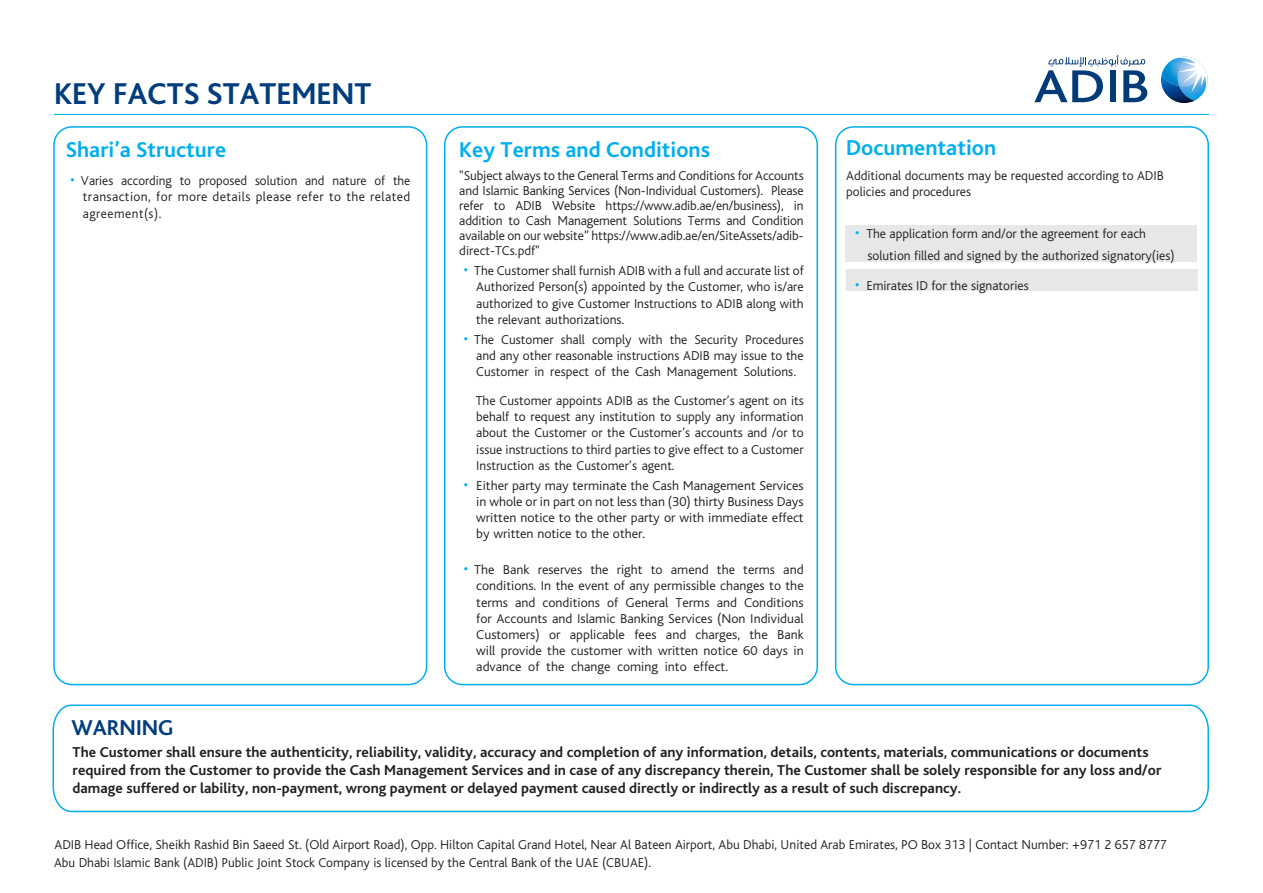
<style>
.page{position:relative;width:1263px;height:893px;background:#fff}
.page>*{position:absolute;margin:0;border:0;box-sizing:border-box;transform-origin:0 0}
.t1{font:700 31.5px "Bliss";color:#013d7d}
.t2{font:700 22.5px "Bliss";color:#00aeef}
.t3{font:700 22.5px "Bliss";color:#013d7d}
.t4{font:700 15px/18px "Bliss";color:#231f20}
.t5{font:300 13.5px/16.2px "Bliss";color:#231f20;text-align:justify}
.s1{font-size:16.5px;color:#00aeef}
</style>
<div class="page">
<img style="left:1162px;top:61px;width:9px;height:13px">
<img style="left:1161px;top:74px;width:33px;height:29px">
<svg style="left:1171px;top:56px;width:37px;height:45px"></svg>
<svg style="left:1034px;top:55px;width:113px;height:47px"></svg>
<hr style="left:54px;top:114px;width:1155px;height:1px;background:#00aeef">
<div style="left:53px;top:126px;width:374px;height:559px;border:2px solid #00aeef;border-radius:18px"></div>
<div style="left:444px;top:126px;width:374px;height:559px;border:2px solid #00aeef;border-radius:18px"></div>
<div style="left:835px;top:126px;width:374px;height:559px;border:2px solid #00aeef;border-radius:18px"></div>
<div style="left:846px;top:269px;width:352px;height:21px;background:#e6e7e9"></div>
<div style="left:845px;top:225px;width:352px;height:36px;background:#e6e7e9"></div>
<svg style="left:52px;top:704px;width:1157px;height:109px"></svg>
<p class="t1" style="left:54px;top:77px;width:319px">KEY FACTS STATEMENT</p>
<p class="t2" style="left:66px;top:138px;width:162px">Shari’a Structure</p>
<p class="t5" style="left:83px;top:173px;width:329px;text-indent:-13px"><span class="s1">•</span> Varies according to proposed solution and nature of the transaction, for more details please refer to the related agreement(s).</p>
<p class="t2" style="left:459px;top:138px;width:252px">Key Terms and Conditions</p>
<p class="t5" style="left:459px;top:169px;width:346px;line-height:15px">"Subject always to the General Terms and Conditions for Accounts and Islamic Banking Services (Non-Individual Customers). Please refer to ADIB Website https://www.adib.ae/en/business), in addition to Cash Management Solutions Terms and Condition available on our website” https://www.adib.ae/en/SiteAssets/adib&shy;direct-TCs.pdf"</p>
<p class="t5" style="left:476px;top:263px;width:329px;text-indent:-13px"><span class="s1">•</span> The Customer shall furnish ADIB with a full and accurate list of Authorized Person(s) appointed by the Customer, who is/are authorized to give Customer Instructions to ADIB along with the relevant authorizations.</p>
<p class="t5" style="left:476px;top:331px;width:329px;text-indent:-13px"><span class="s1">•</span> The Customer shall comply with the Security Procedures and any other reasonable instructions ADIB may issue to the Customer in respect of the Cash Management Solutions.</p>
<p class="t5" style="left:476px;top:393px;width:329px">The Customer appoints ADIB as the Customer’s agent on its behalf to request any institution to supply any information about the Customer or the Customer’s accounts and /or to issue instructions to third parties to give effect to a Customer Instruction as the Customer’s agent.</p>
<p class="t5" style="left:476px;top:477px;width:329px;text-indent:-13px"><span class="s1">•</span> Either party may terminate the Cash Management Services in whole or in part on not less than (30) thirty Business Days written notice to the other party or with immediate effect by written notice to the other.</p>
<p class="t5" style="left:476px;top:562px;width:329px;text-indent:-13px"><span class="s1">•</span> The Bank reserves the right to amend the terms and conditions. In the event of any permissible changes to the terms and conditions of General Terms and Conditions for Accounts and Islamic Banking Services (Non Individual Customers) or applicable fees and charges, the Bank will provide the customer with written notice 60 days in advance of the change coming into effect.</p>
<p class="t2" style="left:846px;top:136px;width:151px">Documentation</p>
<p class="t5" style="left:846px;top:168px;width:319px">Additional documents may be requested according to ADIB policies and procedures</p>
<p class="t5" style="left:867px;top:223px;width:309px;line-height:22.2px;text-indent:-13px"><span class="s1">•</span> The application form and/or the agreement for each solution filled and signed by the authorized signatory(ies)</p>
<p class="t5" style="left:855px;top:278px;width:175px"><span class="s1">•</span> Emirates ID for the signatories</p>
<p class="t3" style="left:72px;top:716px;width:103px">WARNING</p>
<p class="t4" style="left:73px;top:743px;width:1090px">The Customer shall ensure the authenticity, reliability, validity, accuracy and completion of any information, details, contents, materials, communications or documents required from the Customer to provide the Cash Management Services and in case of any discrepancy therein, The Customer shall be solely responsible for any loss and/or damage suffered or lability, non-payment, wrong payment or delayed payment caused directly or indirectly as a result of such discrepancy.</p>
<p class="t5" style="left:55px;top:837px;width:1114px">ADIB Head Office, Sheikh Rashid Bin Saeed St. (Old Airport Road), Opp. Hilton Capital Grand Hotel, Near Al Bateen Airport, Abu Dhabi, United Arab Emirates, PO Box 313 | Contact Number: +971 2 657 8777</p>
<p class="t5" style="left:54px;top:854px;width:599px">Abu Dhabi Islamic Bank (ADIB) Public Joint Stock Company is licensed by the Central Bank of the UAE (CBUAE).</p>
</div>
